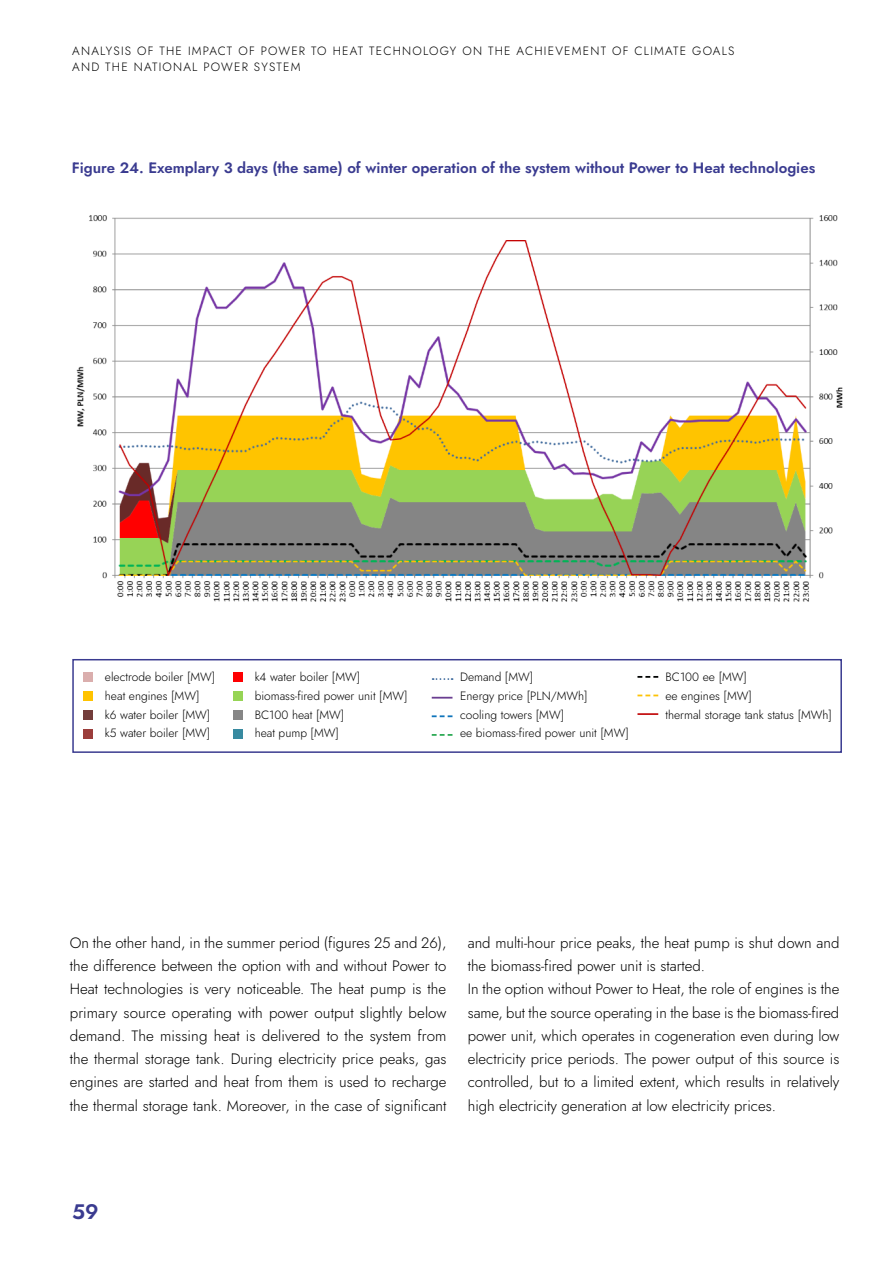
<style>
.page{position:relative;width:893px;height:1263px;background:#fff}
.page>*{position:absolute;margin:0;border:0;box-sizing:border-box;transform-origin:0 0}
.t1{font:600 21px "Jost";color:#3a3b90}
.t2{font:300 15px/23.2px "Jost";color:#000;text-align:justify}
.t3{font:600 15px "Jost";color:#3a3b90}
.t4{font:300 12px/18.6px "Jost";color:#000}
.t5{font:300 12px/16.5px "Jost";letter-spacing:.1em;color:#000}
</style>
<div class="page">
<div style="left:72px;top:659px;width:770px;height:94px;border:2px solid #3a3b90"></div>
<div style="left:84px;top:672px;width:9px;height:10px;background:#daaead"></div>
<div style="left:84px;top:710px;width:9px;height:10px;background:#733d3b"></div>
<div style="left:84px;top:691px;width:9px;height:10px;background:#ffc300"></div>
<div style="left:84px;top:729px;width:9px;height:10px;background:#9b3d3b"></div>
<div style="left:233px;top:672px;width:10px;height:10px;background:#fe0002"></div>
<div style="left:233px;top:710px;width:10px;height:10px;background:#868686"></div>
<div style="left:233px;top:691px;width:10px;height:10px;background:#96d455"></div>
<div style="left:233px;top:729px;width:10px;height:10px;background:#388aa0"></div>
<svg style="left:433px;top:678px;width:20px;height:2px"></svg>
<svg style="left:432px;top:697px;width:20px;height:1px"></svg>
<svg style="left:432px;top:715px;width:20px;height:2px"></svg>
<svg style="left:432px;top:734px;width:20px;height:2px"></svg>
<svg style="left:637px;top:676px;width:21px;height:2px"></svg>
<svg style="left:637px;top:694px;width:21px;height:2px"></svg>
<hr style="left:637px;top:713px;width:21px;height:2px;background:#c51718">
<img style="left:76px;top:215px;width:767px;height:387px">
<p class="t5" style="left:72px;top:42px;width:664px">ANALYSIS OF THE IMPACT OF POWER TO HEAT TECHNOLOGY ON THE ACHIEVEMENT OF CLIMATE GOALS<br>AND THE NATIONAL POWER SYSTEM</p>
<p class="t3" style="left:72px;top:158px;width:745px">Figure 24. Exemplary 3 days (the same) of winter operation of the system without Power to Heat technologies</p>
<p class="t4" style="left:105px;top:668px;width:112px">electrode boiler [MW] heat engines [MW]<br>k6 water boiler [MW] k5 water boiler [MW]</p>
<p class="t4" style="left:255px;top:668px;width:154px">k4 water boiler [MW] biomass-fired power unit [MW]<br>BC100 heat [MW]<br>heat pump [MW]</p>
<p class="t4" style="left:460px;top:668px;width:170px">Demand [MW]<br>Energy price [PLN/MWh]<br>cooling towers [MW]<br>ee biomass-fired power unit [MW]</p>
<p class="t4" style="left:665px;top:668px;width:168px">BC100 ee [MW]<br>ee engines [MW]<br>thermal storage tank status [MWh]</p>
<p class="t2" style="left:70px;top:931px;width:378px">On the other hand, in the summer period (figures 25 and 26), the difference between the option with and without Power to Heat technologies is very noticeable. The heat pump is the primary source operating with power output slightly below demand. The missing heat is delivered to the system from the thermal storage tank. During electricity price peaks, gas engines are started and heat from them is used to recharge the thermal storage tank. Moreover, in the case of significant</p>
<p class="t2" style="left:468px;top:931px;width:373px;text-align:left">and multi-hour price peaks, the heat pump is shut down and the biomass-fired power unit is started.<br>In the option without Power to Heat, the role of engines is the same, but the source operating in the base is the biomass-fired power unit, which operates in cogeneration even during low electricity price periods. The power output of this source is controlled, but to a limited extent, which results in relatively high electricity generation at low electricity prices.</p>
<h1 class="t1" style="left:72px;top:1197px;width:28px">59</h1>
</div>
